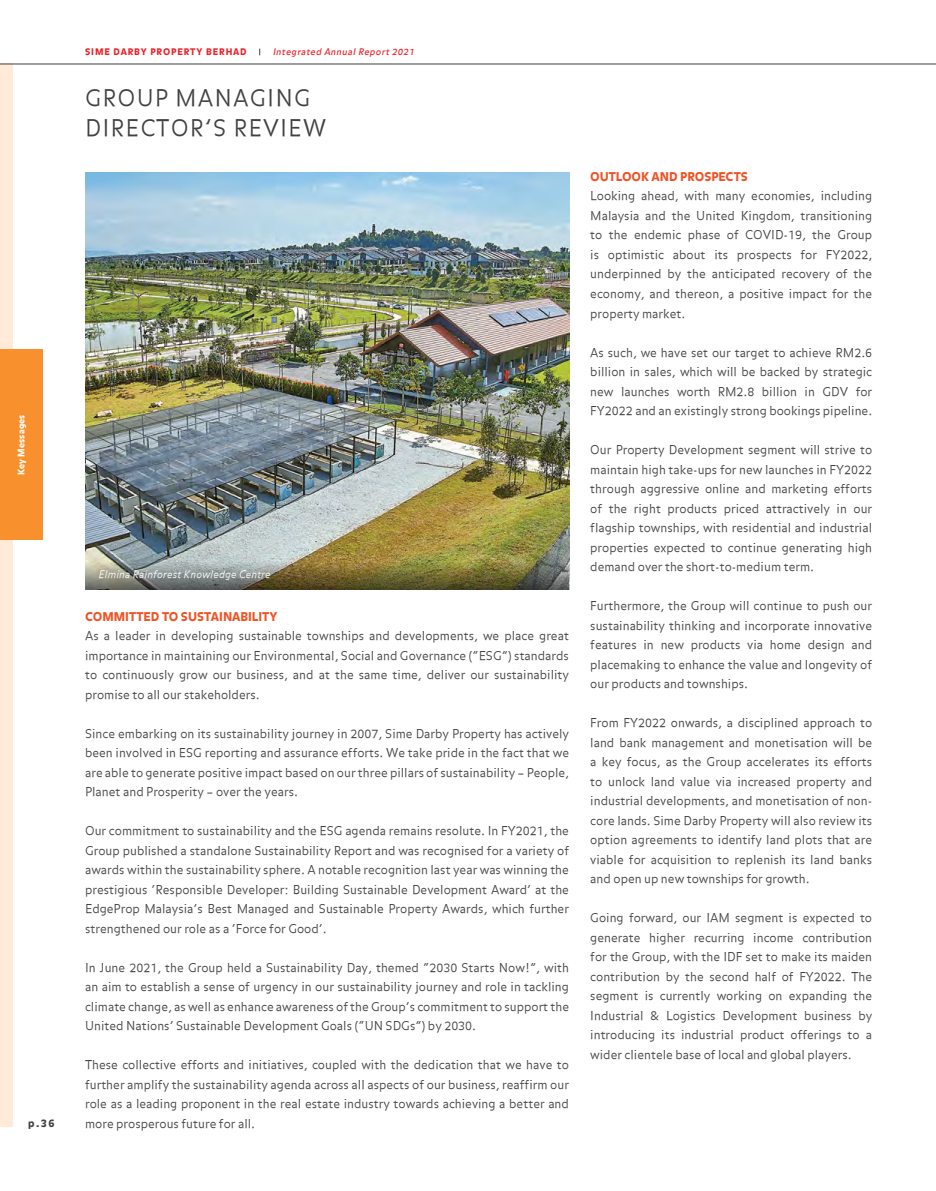
<style>
.page{position:relative;width:936px;height:1191px;background:#fff}
.page>*{position:absolute;margin:0;border:0;box-sizing:border-box;transform-origin:0 0}
.t1{font:22.5px/30px "Balance Light Roman";letter-spacing:.05em;color:#414042}
.t2{font:12px/19.5px "Balance Light Roman";color:#414042;text-align:justify}
.t3{font:900 12px "Balance";color:#f05123}
.t4{font:italic 300 10.5px "Balance";letter-spacing:.01em;color:#fff}
.t5{font:900 10.5px "Balance";color:#414042}
.t6{font:italic 9px "Balance";color:#ed1d24}
.t7{font:900 9px "Balance";letter-spacing:.1em;color:#ed1d24}
.t8{font:900 9px "Balance";letter-spacing:.02em;color:#fff}
</style>
<div class="page">
<div style="left:0;top:64px;width:13px;height:1063px;background:#ffebd7"></div>
<hr style="left:0;top:64px;width:935px;height:1px;background:#414042">
<div style="left:0;top:349px;width:43px;height:190px;background:#f7902d"></div>
<img style="left:85px;top:172px;width:484px;height:418px">
<p class="t8" style="left:16px;top:475px;width:62px;rotate:-90deg">Key Messages</p>
<p class="t5" style="left:28px;top:1117px;width:28px">p.36</p>
<p class="t7" style="left:85px;top:47px;width:163px">SIME DARBY PROPERTY BERHAD</p>
<p class="t6" style="left:273px;top:47px;width:145px">Integrated Annual Report 2021</p>
<h1 class="t1" style="left:85px;top:84px;width:242px">GROUP MANAGING<br>DIRECTOR’S REVIEW</h1>
<p class="t4" style="left:98px;top:568px;width:174px">Elmina Rainforest Knowledge Centre</p>
<p class="t3" style="left:85px;top:609px;width:194px">COMMITTED TO SUSTAINABILITY</p>
<p class="t2" style="left:85px;top:627px;width:485px">As a leader in developing sustainable townships and developments, we place great importance in maintaining our Environmental, Social and Governance (“ESG”) standards to continuously grow our business, and at the same time, deliver our sustainability promise to all our stakeholders.</p>
<p class="t2" style="left:85px;top:724px;width:485px">Since embarking on its sustainability journey in 2007, Sime Darby Property has actively been involved in ESG reporting and assurance efforts. We take pride in the fact that we are able to generate positive impact based on our three pillars of sustainability – People, Planet and Prosperity – over the years.</p>
<p class="t2" style="left:85px;top:822px;width:485px">Our commitment to sustainability and the ESG agenda remains resolute. In FY2021, the Group published a standalone Sustainability Report and was recognised for a variety of awards within the sustainability sphere. A notable recognition last year was winning the prestigious ‘Responsible Developer: Building Sustainable Development Award’ at the EdgeProp Malaysia’s Best Managed and Sustainable Property Awards, which further strengthened our role as a ‘Force for Good’.</p>
<p class="t2" style="left:85px;top:958px;width:485px">In June 2021, the Group held a Sustainability Day, themed “2030 Starts Now!”, with an aim to establish a sense of urgency in our sustainability journey and role in tackling climate change, as well as enhance awareness of the Group’s commitment to support the United Nations’ Sustainable Development Goals (“UN SDGs”) by 2030.</p>
<p class="t2" style="left:85px;top:1056px;width:485px">These collective efforts and initiatives, coupled with the dedication that we have to further amplify the sustainability agenda across all aspects of our business, reaffirm our role as a leading proponent in the real estate industry towards achieving a better and more prosperous future for all.</p>
<p class="t3" style="left:590px;top:170px;width:159px">OUTLOOK AND PROSPECTS</p>
<p class="t2" style="left:590px;top:187px;width:283px">Looking ahead, with many economies, including Malaysia and the United Kingdom, transitioning to the endemic phase of COVID-19, the Group is optimistic about its prospects for FY2022, underpinned by the anticipated recovery of the economy, and thereon, a positive impact for the property market.</p>
<p class="t2" style="left:590px;top:343px;width:283px">As such, we have set our target to achieve RM2.6 billion in sales, which will be backed by strategic new launches worth RM2.8 billion in GDV for FY2022 and an existingly strong bookings pipeline.</p>
<p class="t2" style="left:590px;top:441px;width:283px">Our Property Development segment will strive to maintain high take-ups for new launches in FY2022 through aggressive online and marketing efforts of the right products priced attractively in our flagship townships, with residential and industrial properties expected to continue generating high demand over the short-to-medium term.</p>
<p class="t2" style="left:590px;top:597px;width:283px">Furthermore, the Group will continue to push our sustainability thinking and incorporate innovative features in new products via home design and placemaking to enhance the value and longevity of our products and townships.</p>
<p class="t2" style="left:590px;top:714px;width:283px">From FY2022 onwards, a disciplined approach to land bank management and monetisation will be a key focus, as the Group accelerates its efforts to unlock land value via increased property and industrial developments, and monetisation of non&shy;core lands. Sime Darby Property will also review its option agreements to identify land plots that are viable for acquisition to replenish its land banks and open up new townships for growth.</p>
<p class="t2" style="left:590px;top:909px;width:283px">Going forward, our IAM segment is expected to generate higher recurring income contribution for the Group, with the IDF set to make its maiden contribution by the second half of FY2022. The segment is currently working on expanding the Industrial &amp; Logistics Development business by introducing its industrial product offerings to a wider clientele base of local and global players.</p>
</div>
